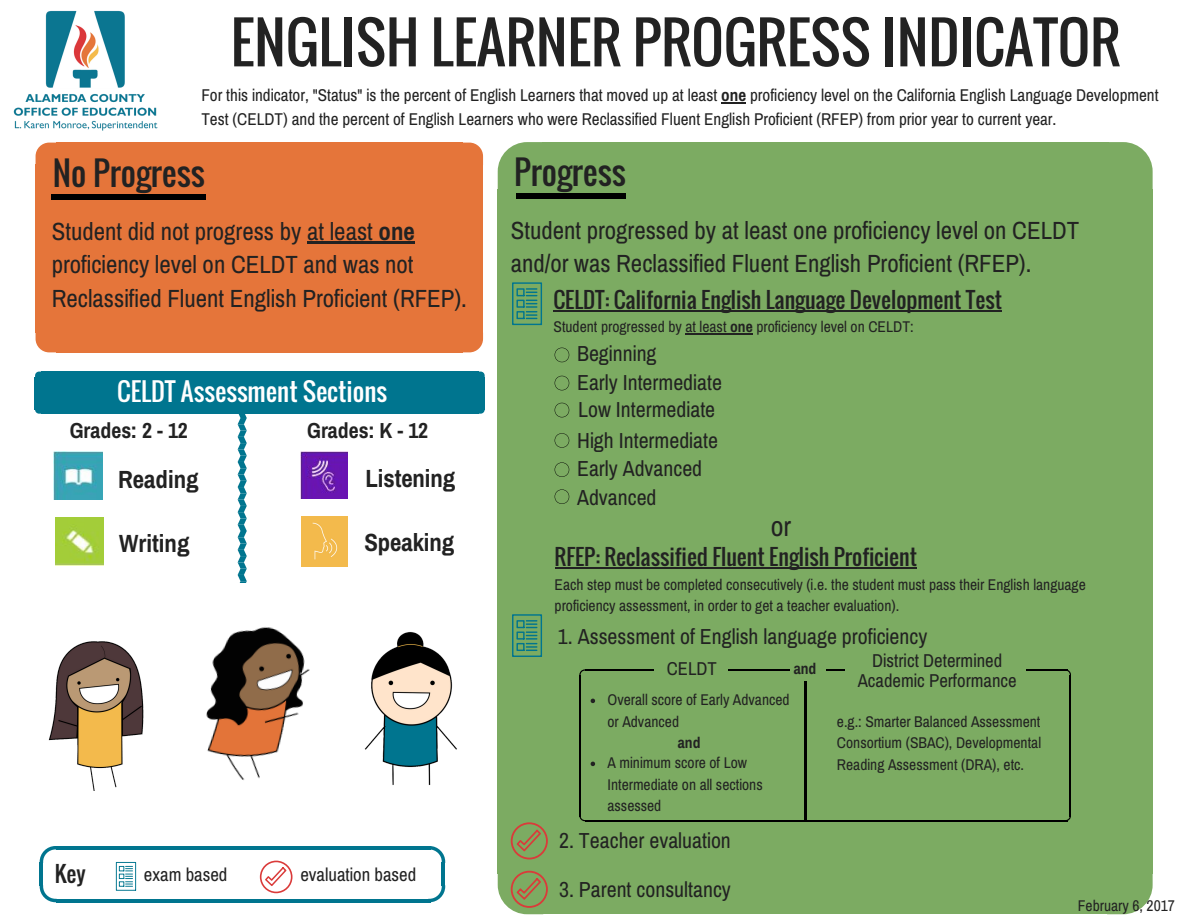
<style>
.page{position:relative;width:1188px;height:918px;background:#fff}
.page>*{position:absolute;margin:0;border:0;box-sizing:border-box;transform-origin:0 0}
.t1{font:55.95px "Oswald";color:#222}
.t2{font:32.7px "Oswald";color:#222}
.t3{font:28.05px "Archivo Narrow";color:#222}
.t4{font:24.9px/33.8px "Archivo Narrow";color:#222}
.t5{font:700 24.9px "Archivo Narrow";letter-spacing:-.005em;color:#222}
.t6{font:24.9px "Oswald";color:#fff}
.t7{font:21.75px/27px "Archivo Narrow";color:#222}
.t8{font:21.75px "Oswald";color:#222}
.t9{font:700 21.75px "Archivo Narrow";color:#222}
.t10{font:18.75px "Archivo Narrow";color:#222}
.t11{font:17.1px/23.7px "Archivo Narrow";color:#222}
.t12{font:15.6px/21.3px "Archivo Narrow";color:#222}
.t13{font:700 15.6px "Archivo Narrow";color:#222}
.s1{font-weight:700}
</style>
<div class="page">
<svg style="left:40px;top:846px;width:17px;height:17px"></svg>
<svg style="left:428px;top:846px;width:17px;height:17px"></svg>
<hr style="left:56px;top:846px;width:375px;height:3px;background:#00758f">
<hr style="left:40px;top:862px;width:3px;height:24px;background:#00758f">
<hr style="left:56px;top:899px;width:375px;height:3px;background:#00758f">
<svg style="left:40px;top:885px;width:17px;height:17px"></svg>
<hr style="left:442px;top:862px;width:3px;height:24px;background:#00758f">
<svg style="left:428px;top:885px;width:17px;height:17px"></svg>
<svg style="left:116px;top:862px;width:20px;height:29px"></svg>
<svg style="left:260px;top:861px;width:32px;height:32px"></svg>
<svg style="left:463px;top:143px;width:20px;height:21px"></svg>
<div style="left:462px;top:164px;width:21px;height:169px;background:#e5753a"></div>
<div style="left:47px;top:157px;width:434px;height:184px;background:#e5753a"></div>
<div style="left:56px;top:143px;width:407px;height:22px;background:#e5753a"></div>
<svg style="left:36px;top:143px;width:20px;height:21px"></svg>
<div style="left:36px;top:164px;width:21px;height:169px;background:#e5753a"></div>
<div style="left:56px;top:333px;width:407px;height:19px;background:#e5753a"></div>
<svg style="left:36px;top:333px;width:20px;height:19px"></svg>
<svg style="left:463px;top:333px;width:20px;height:19px"></svg>
<svg style="left:1109px;top:142px;width:44px;height:47px"></svg>
<div style="left:1107px;top:189px;width:46px;height:684px;background:#7cab62"></div>
<div style="left:529px;top:158px;width:605px;height:746px;background:#7cab62"></div>
<div style="left:542px;top:142px;width:567px;height:49px;background:#7cab62"></div>
<svg style="left:498px;top:142px;width:44px;height:47px"></svg>
<div style="left:498px;top:189px;width:45px;height:684px;background:#7cab62"></div>
<div style="left:542px;top:872px;width:567px;height:42px;background:#7cab62"></div>
<svg style="left:1109px;top:873px;width:44px;height:41px"></svg>
<div style="left:516px;top:194px;width:109px;height:5px;background:#000"></div>
<svg style="left:512px;top:614px;width:30px;height:43px"></svg>
<svg style="left:555px;top:567px;width:362px;height:1px"></svg>
<svg style="left:511px;top:822px;width:37px;height:37px"></svg>
<svg style="left:498px;top:871px;width:50px;height:43px"></svg>
<svg style="left:553px;top:310px;width:449px;height:2px"></svg>
<svg style="left:512px;top:282px;width:30px;height:43px"></svg>
<svg style="left:555px;top:348px;width:14px;height:14px"></svg>
<svg style="left:555px;top:376px;width:14px;height:14px"></svg>
<svg style="left:555px;top:403px;width:14px;height:14px"></svg>
<svg style="left:555px;top:462px;width:14px;height:15px"></svg>
<svg style="left:555px;top:489px;width:14px;height:15px"></svg>
<div style="left:52px;top:195px;width:154px;height:5px;background:#000"></div>
<svg style="left:307px;top:242px;width:108px;height:2px"></svg>
<img style="left:13px;top:10px;width:145px;height:121px">
<svg style="left:721px;top:102px;width:25px;height:2px"></svg>
<svg style="left:579px;top:669px;width:6px;height:6px"></svg>
<hr style="left:585px;top:669px;width:483px;height:2px;background:#000">
<hr style="left:579px;top:675px;width:2px;height:141px;background:#000">
<hr style="left:585px;top:820px;width:483px;height:1px;background:#000">
<svg style="left:579px;top:816px;width:6px;height:5px"></svg>
<hr style="left:1070px;top:675px;width:1px;height:141px;background:#000">
<svg style="left:1066px;top:815px;width:5px;height:6px"></svg>
<div style="left:654px;top:656px;width:74px;height:42px;background:#7cab62"></div>
<div style="left:846px;top:656px;width:180px;height:42px;background:#7cab62"></div>
<svg style="left:591px;top:699px;width:4px;height:4px"></svg>
<hr style="left:804px;top:677px;width:3px;height:144px;background:#000">
<div style="left:790px;top:660px;width:35px;height:21px;background:#7cab62"></div>
<svg style="left:685px;top:333px;width:68px;height:1px"></svg>
<svg style="left:591px;top:762px;width:4px;height:4px"></svg>
<svg style="left:479px;top:372px;width:6px;height:5px"></svg>
<div style="left:35px;top:377px;width:450px;height:33px;background:#00758f"></div>
<div style="left:41px;top:372px;width:438px;height:6px;background:#00758f"></div>
<svg style="left:35px;top:372px;width:6px;height:5px"></svg>
<div style="left:41px;top:408px;width:438px;height:6px;background:#00758f"></div>
<svg style="left:35px;top:410px;width:6px;height:4px"></svg>
<svg style="left:479px;top:410px;width:6px;height:4px"></svg>
<img style="left:54px;top:451px;width:48px;height:49px">
<img style="left:55px;top:518px;width:48px;height:48px">
<img style="left:300px;top:451px;width:48px;height:47px">
<img style="left:301px;top:516px;width:47px;height:51px">
<svg style="left:238px;top:414px;width:9px;height:169px"></svg>
<svg style="left:555px;top:433px;width:14px;height:15px"></svg>
<img style="left:206px;top:627px;width:104px;height:153px">
<img style="left:364px;top:632px;width:93px;height:153px">
<img style="left:48px;top:641px;width:96px;height:150px">
<h1 class="t1" style="left:231px;top:0;width:891px">ENGLISH LEARNER PROGRESS INDICATOR</h1>
<p class="t11" style="left:201px;top:83px;width:959px">For this indicator, "Status" is the percent of English Learners that moved up at least <span class="s1">one</span> proficiency level on the California English Language Development<br>Test (CELDT) and the percent of English Learners who were Reclassified Fluent English Proficient (RFEP) from prior year to current year.</p>
<h2 class="t2" style="left:53px;top:148px;width:153px">No Progress</h2>
<h3 class="t4" style="left:52px;top:214px;width:417px">Student did not progress by at least <span class="s1">one </span>proficiency level on CELDT and was not<br>Reclassified Fluent English Proficient (RFEP).</h3>
<h3 class="t6" style="left:117px;top:372px;width:271px">CELDT Assessment Sections</h3>
<h3 class="t9" style="left:70px;top:417px;width:120px">Grades: 2 - 12</h3>
<h3 class="t9" style="left:307px;top:417px;width:123px">Grades: K - 12</h3>
<h3 class="t5" style="left:118px;top:465px;width:82px">Reading</h3>
<h3 class="t5" style="left:119px;top:529px;width:72px">Writing</h3>
<h3 class="t5" style="left:366px;top:464px;width:91px">Listening</h3>
<h3 class="t5" style="left:364px;top:528px;width:91px">Speaking</h3>
<h3 class="t8" style="left:55px;top:857px;width:33px">Key</h3>
<p class="t10" style="left:144px;top:863px;width:85px">exam based</p>
<p class="t10" style="left:300px;top:863px;width:117px">evaluation based</p>
<h2 class="t2" style="left:514px;top:147px;width:113px">Progress</h2>
<h3 class="t4" style="left:511px;top:213px;width:570px">Student progressed by at least one proficiency level on CELDT and/or was Reclassified Fluent English Proficient (RFEP).</h3>
<h3 class="t8" style="left:553px;top:283px;width:450px">CELDT: California English Language Development Test</h3>
<p class="t12" style="left:553px;top:316px;width:362px">Student progressed by at least <span class="s1">one</span> proficiency level on CELDT:</p>
<h3 class="t7" style="left:577px;top:340px;width:81px">Beginning</h3>
<h3 class="t7" style="left:577px;top:369px;width:146px">Early Intermediate<br>Low Intermediate</h3>
<h3 class="t7" style="left:577px;top:426px;width:142px">High Intermediate</h3>
<h3 class="t7" style="left:577px;top:453px;width:127px;line-height:29.2px">Early Advanced<br>Advanced</h3>
<h3 class="t3" style="left:771px;top:509px;width:22px">or</h3>
<h3 class="t8" style="left:555px;top:540px;width:364px">RFEP: Reclassified Fluent English Proficient</h3>
<p class="t12" style="left:555px;top:573px;width:533px">Each step must be completed consecutively (i.e. the student must pass their English language proficiency assessment, in order to get a teacher evaluation).</p>
<h3 class="t7" style="left:558px;top:622px;width:371px">1. Assessment of English language proficiency</h3>
<p class="t10" style="left:667px;top:657px;width:52px">CELDT</p>
<p class="t12" style="left:607px;top:689px;width:184px">Overall score of Early Advanced or Advanced</p>
<p class="t13" style="left:794px;top:659px;width:24px">and</p>
<p class="t13" style="left:678px;top:734px;width:24px">and</p>
<p class="t12" style="left:607px;top:752px;width:157px">A minimum score of Low<br>Intermediate on all sections assessed</p>
<h3 class="t7" style="left:559px;top:827px;width:173px">2. Teacher evaluation</h3>
<h3 class="t7" style="left:559px;top:875px;width:173px">3. Parent consultancy</h3>
<p class="t10" style="left:872px;top:650px;width:132px">District Determined</p>
<p class="t10" style="left:858px;top:670px;width:161px">Academic Performance</p>
<p class="t12" style="left:837px;top:710px;width:206px;text-align:justify">e.g.: Smarter Balanced Assessment Consortium (SBAC), Developmental Reading Assessment (DRA), etc.</p>
<p class="t12" style="left:1078px;top:895px;width:99px">February 6, 2017</p>
</div>
